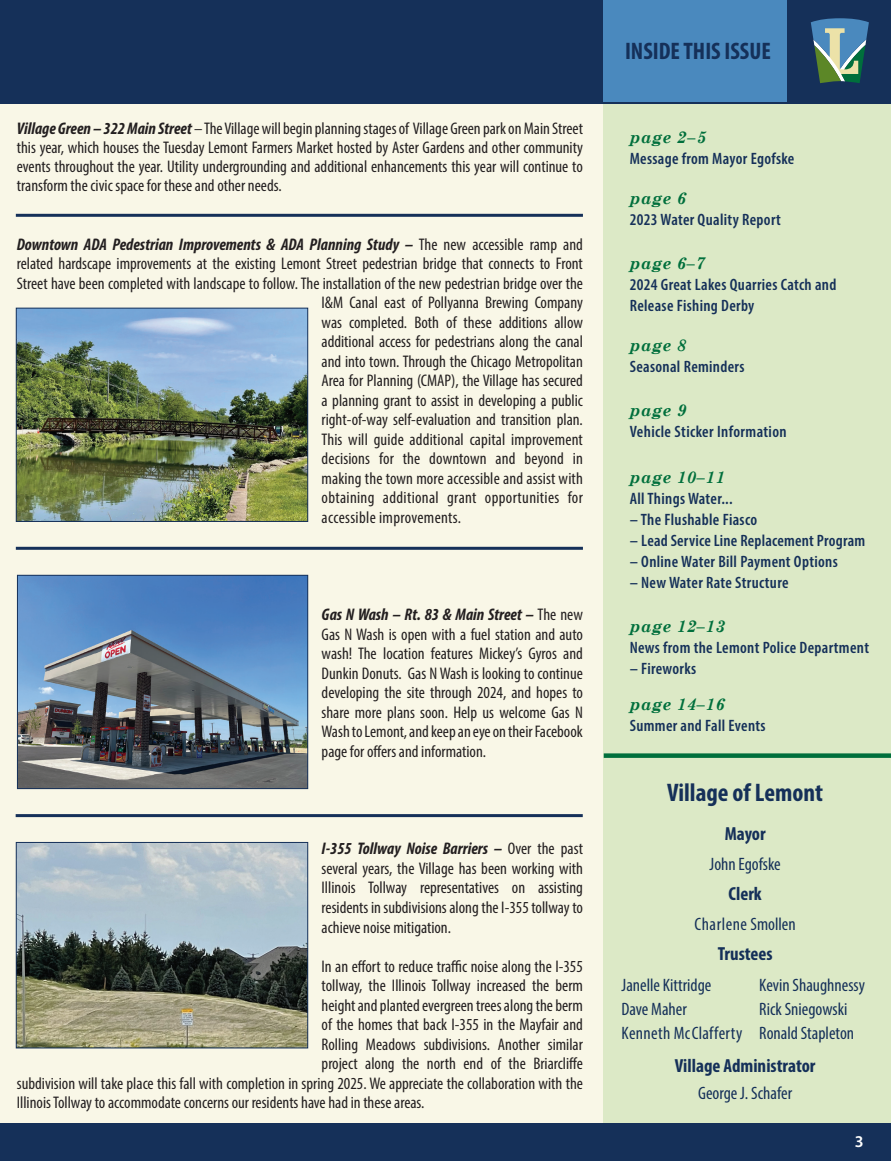
<style>
.page{position:relative;width:891px;height:1161px;background:#fff}
.page>*{position:absolute;margin:0;border:0;box-sizing:border-box;transform-origin:0 0}
.t1{font:700 condensed 25.5px "Myriad Pro";color:#153059}
.t2{font:700 condensed 24px "Myriad Pro";color:#153059}
.t3{font:700 condensed 18.9px "Myriad Pro";color:#153059}
.t4{font:condensed 18px/24.2px "Myriad Pro";color:#153059}
.t5{font:condensed 18px "Myriad Pro";letter-spacing:.025em;color:#153059}
.t6{font:condensed 16.8px/19.5px "Myriad Pro";color:#231f20;text-align:justify}
.t7{font:italic 700 condensed 16.8px "Myriad Pro";color:#231f20}
.t8{font:condensed 16.8px "Myriad Pro";letter-spacing:.02em;color:#231f20}
.t9{font:600 condensed 16.5px/21px "Myriad Pro";letter-spacing:.02em;color:#153059}
.t10{font:italic 700 16.5px "Century Schoolbook";letter-spacing:.025em;color:#006f3c}
.t11{font:600 16.5px "Myriad Pro";color:#fff}
.s1{font-weight:700;font-style:italic}
.s2{font-weight:400;font-style:normal}
</style>
<div class="page">
<div style="left:0;top:0;width:889px;height:1135px;background:#f9f7e7"></div>
<div style="left:0;top:0;width:891px;height:104px;background:#153059"></div>
<div style="left:604px;top:104px;width:287px;height:1020px;background:#dce9c6"></div>
<div style="left:604px;top:753px;width:287px;height:5px;background:#006f3c"></div>
<div style="left:604px;top:0;width:183px;height:102px;background:#4a89be"></div>
<svg style="left:811px;top:18px;width:58px;height:65px"></svg>
<div style="left:0;top:1124px;width:891px;height:37px;background:#153059"></div>
<img style="left:18px;top:310px;width:288px;height:210px">
<div style="left:16px;top:308px;width:292px;height:214px;border:1px solid #153059"></div>
<img style="left:18px;top:844px;width:288px;height:202px">
<div style="left:16px;top:842px;width:292px;height:206px;border:1px solid #153059"></div>
<img style="left:19px;top:577px;width:287px;height:210px">
<div style="left:17px;top:575px;width:291px;height:214px;border:1px solid #153059"></div>
<hr style="left:16px;top:214px;width:567px;height:3px;background:#153059">
<hr style="left:16px;top:547px;width:567px;height:3px;background:#153059">
<hr style="left:16px;top:814px;width:567px;height:3px;background:#153059">
<p class="t6" style="left:17px;top:119px;width:568px;line-height:19px"><span class="s1">Village Green – 322 Main Street</span> – The Village will begin planning stages of Village Green park on Main Street this year, which houses the Tuesday Lemont Farmers Market hosted by Aster Gardens and other community events throughout the year. Utility undergrounding and additional enhancements this year will continue to transform the civic space for these and other needs.</p>
<p class="t7" style="left:17px;top:234px;width:568px">Downtown ADA Pedestrian Improvements &amp; ADA Planning Study – <span class="s2">The new accessible ramp and</span></p>
<p class="t6" style="left:17px;top:254px;width:568px">related hardscape improvements at the existing Lemont Street pedestrian bridge that connects to Front</p>
<p class="t6" style="left:17px;top:273px;width:568px">Street have been completed with landscape to follow. The installation of the new pedestrian bridge over the</p>
<p class="t6" style="left:322px;top:293px;width:263px">I&amp;M Canal east of Pollyanna Brewing Company</p>
<p class="t6" style="left:322px;top:312px;width:263px">was completed. Both of these additions allow</p>
<p class="t6" style="left:322px;top:332px;width:263px">additional access for pedestrians along the canal</p>
<p class="t6" style="left:322px;top:351px;width:263px">and into town. Through the Chicago Metropolitan</p>
<p class="t6" style="left:322px;top:371px;width:263px">Area for Planning (CMAP), the Village has secured</p>
<p class="t6" style="left:322px;top:390px;width:263px">a planning grant to assist in developing a public</p>
<p class="t6" style="left:322px;top:410px;width:263px">right-of-way self-evaluation and transition plan.</p>
<p class="t6" style="left:322px;top:429px;width:263px">This will guide additional capital improvement</p>
<p class="t6" style="left:322px;top:449px;width:263px">decisions for the downtown and beyond in</p>
<p class="t6" style="left:322px;top:468px;width:263px">making the town more accessible and assist with</p>
<p class="t8" style="left:322px;top:488px;width:263px">obtaining additional grant opportunities for</p>
<p class="t8" style="left:322px;top:507px;width:141px">accessible improvements.</p>
<p class="t6" style="left:322px;top:605px;width:263px"><span class="s1">Gas N Wash – Rt. 83 &amp; Main Street –</span> The new Gas N Wash is open with a fuel station and auto wash! The location features Mickey’s Gyros and Dunkin Donuts. Gas N Wash is looking to continue developing the site through 2024, and hopes to share more plans soon. Help us welcome Gas N Wash to Lemont, and keep an eye on their Facebook page for offers and information.</p>
<p class="t6" style="left:322px;top:839px;width:263px"><span class="s1">I-355 Tollway Noise Barriers –</span> Over the past several years, the Village has been working with Illinois Tollway representatives on assisting residents in subdivisions along the I-355 tollway to achieve noise mitigation.</p>
<p class="t6" style="left:322px;top:956px;width:263px">In an effort to reduce traffic noise along the I-355</p>
<p class="t6" style="left:322px;top:976px;width:263px">tollway, the Illinois Tollway increased the berm</p>
<p class="t6" style="left:322px;top:995px;width:263px">height and planted evergreen trees along the berm</p>
<p class="t6" style="left:322px;top:1015px;width:263px">of the homes that back I-355 in the Mayfair and</p>
<p class="t6" style="left:322px;top:1034px;width:263px">Rolling Meadows subdivisions. Another similar</p>
<p class="t6" style="left:322px;top:1054px;width:263px">project along the north end of the Briarcliffe</p>
<p class="t6" style="left:17px;top:1073px;width:568px">subdivision will take place this fall with completion in spring 2025. We appreciate the collaboration with the</p>
<p class="t6" style="left:17px;top:1093px;width:409px">Illinois Tollway to accommodate concerns our residents have had in these areas.</p>
<h2 class="t2" style="left:625px;top:36px;width:147px">INSIDE THIS ISSUE</h2>
<p class="t10" style="left:630px;top:124px;width:78px">page 2–5</p>
<p class="t9" style="left:630px;top:147px;width:166px">Message from Mayor Egofske</p>
<p class="t10" style="left:630px;top:186px;width:58px">page 6</p>
<p class="t9" style="left:630px;top:209px;width:153px">2023 Water Quality Report</p>
<p class="t10" style="left:630px;top:251px;width:77px">page 6–7</p>
<p class="t9" style="left:630px;top:274px;width:208px">2024 Great Lakes Quarries Catch and<br>Release Fishing Derby</p>
<p class="t10" style="left:630px;top:333px;width:58px">page 8</p>
<p class="t9" style="left:630px;top:356px;width:116px">Seasonal Reminders</p>
<p class="t10" style="left:630px;top:397px;width:58px">page 9</p>
<p class="t9" style="left:630px;top:421px;width:159px">Vehicle Sticker Information</p>
<p class="t10" style="left:630px;top:464px;width:97px">page 10–11</p>
<p class="t9" style="left:630px;top:488px;width:105px">All Things Water...</p>
<p class="t9" style="left:630px;top:509px;width:129px">– The Flushable Fiasco</p>
<p class="t9" style="left:630px;top:530px;width:237px">– Lead Service Line Replacement Program</p>
<p class="t9" style="left:630px;top:551px;width:210px">– Online Water Bill Payment Options</p>
<p class="t9" style="left:630px;top:572px;width:160px">– New Water Rate Structure</p>
<p class="t10" style="left:630px;top:614px;width:97px">page 12–13</p>
<p class="t9" style="left:630px;top:637px;width:241px">News from the Lemont Police Department</p>
<p class="t9" style="left:630px;top:658px;width:68px">– Fireworks</p>
<p class="t10" style="left:630px;top:692px;width:97px">page 14–16</p>
<p class="t9" style="left:630px;top:715px;width:137px">Summer and Fall Events</p>
<h1 class="t1" style="left:667px;top:777px;width:157px">Village of Lemont</h1>
<p class="t3" style="left:725px;top:822px;width:42px">Mayor</p>
<p class="t4" style="left:710px;top:852px;width:73px">John Egofske</p>
<p class="t3" style="left:729px;top:882px;width:35px">Clerk</p>
<p class="t5" style="left:695px;top:913px;width:103px">Charlene Smollen</p>
<p class="t3" style="left:718px;top:942px;width:57px">Trustees</p>
<p class="t4" style="left:759px;top:973px;width:107px">Kevin Shaughnessy<br>Rick Sniegowski<br>Ronald Stapleton</p>
<p class="t4" style="left:622px;top:973px;width:122px">Janelle Kittridge<br>Dave Maher<br>Kenneth McClafferty</p>
<p class="t3" style="left:675px;top:1054px;width:142px">Village Administrator</p>
<p class="t4" style="left:698px;top:1081px;width:96px">George J. Schafer</p>
<p class="t11" style="left:855px;top:1131px;width:10px">3</p>
</div>
